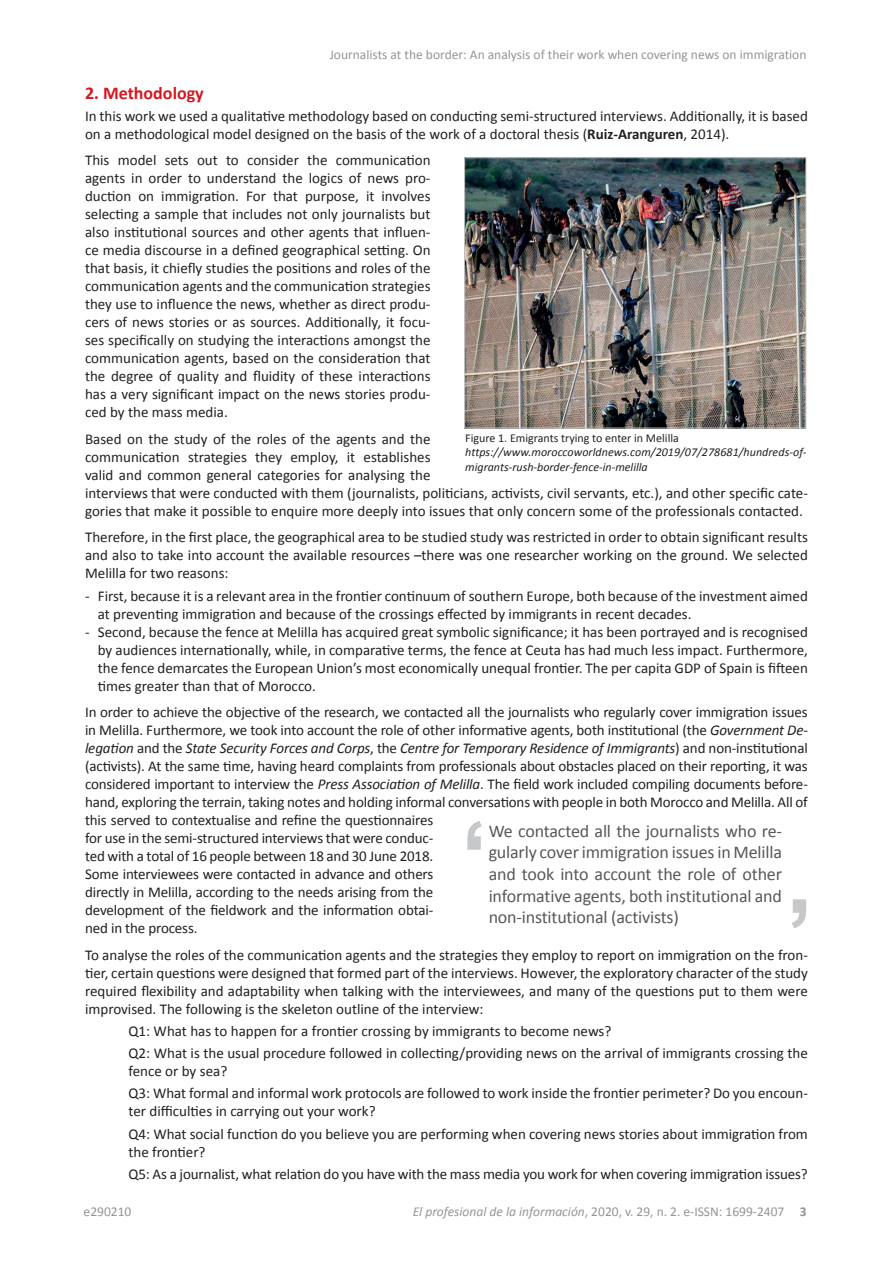
<style>
.page{position:relative;width:893px;height:1263px;background:#fff}
.page>*{position:absolute;margin:0;border:0;box-sizing:border-box;transform-origin:0 0}
.t1{font:18px/21.6px "Calibri";letter-spacing:-.01em;color:#57585a;text-align:justify}
.t2{font:700 18px "Calibri";color:#d7171f}
.t3{font:15px/18px "Calibri";letter-spacing:-.01em;color:#231f20}
.t4{font:13.5px "Calibri";color:#939598}
.t5{font:italic 12px/14.4px "Calibri";color:#231f20}
.t6{font:12px "Calibri";color:#231f20}
.s1{font-weight:700}
.s2{font-style:italic}
</style>
<div class="page">
<img style="left:466px;top:159px;width:338px;height:267px">
<div style="left:464px;top:157px;width:342px;height:271px;border:1px solid #c7c8ca"></div>
<svg style="left:792px;top:899px;width:14px;height:29px"></svg>
<svg style="left:467px;top:821px;width:15px;height:29px"></svg>
<p class="t4" style="left:330px;top:46px;width:478px">Journalists at the border: An analysis of their work when covering news on immigration</p>
<p class="t2" style="left:85px;top:81px;width:120px">2. Methodology</p>
<p class="t3" style="left:85px;top:106px;width:724px">In this work we used a qualitative methodology based on conducting semi-structured interviews. Additionally, it is based on a methodological model designed on the basis of the work of a doctoral thesis (<span class="s1">Ruiz-Aranguren</span>, 2014).</p>
<p class="t3" style="left:85px;top:151px;width:347px;text-align:justify">This model sets out to consider the communication agents in order to understand the logics of news pro&shy;duction on immigration. For that purpose, it involves selecting a sample that includes not only journalists but also institutional sources and other agents that influen&shy;ce media discourse in a defined geographical setting. On that basis, it chiefly studies the positions and roles of the communication agents and the communication strategies they use to influence the news, whether as direct produ&shy;cers of news stories or as sources. Additionally, it focu&shy;ses specifically on studying the interactions amongst the communication agents, based on the consideration that the degree of quality and fluidity of these interactions has a very significant impact on the news stories produ&shy;ced by the mass media.</p>
<p class="t3" style="left:85px;top:429px;width:724px">Based on the study of the roles of the agents and the<br>communication strategies they employ, it establishes<br>valid and common general categories for analysing the<br>interviews that were conducted with them (journalists, politicians, activists, civil servants, etc.), and other specific cate&shy;gories that make it possible to enquire more deeply into issues that only concern some of the professionals contacted.</p>
<p class="t3" style="left:85px;top:528px;width:724px;text-align:justify">Therefore, in the first place, the geographical area to be studied study was restricted in order to obtain significant results and also to take into account the available resources –there was one researcher working on the ground. We selected Melilla for two reasons:</p>
<p class="t3" style="left:98px;top:586px;width:712px;text-indent:-13px">- First, because it is a relevant area in the frontier continuum of southern Europe, both because of the investment aimed at preventing immigration and because of the crossings effected by immigrants in recent decades.</p>
<p class="t3" style="left:98px;top:622px;width:712px;text-align:justify;text-indent:-13px">- Second, because the fence at Melilla has acquired great symbolic significance; it has been portrayed and is recognised by audiences internationally, while, in comparative terms, the fence at Ceuta has had much less impact. Furthermore, the fence demarcates the European Union’s most economically unequal frontier. The per capita GDP of Spain is fifteen times greater than that of Morocco.</p>
<p class="t3" style="left:85px;top:702px;width:724px">In order to achieve the objective of the research, we contacted all the journalists who regularly cover immigration issues in Melilla. Furthermore, we took into account the role of other informative agents, both institutional (the <span class="s2">Government De&shy;legation</span> and the <span class="s2">State Security Forces and Corps</span>, the <span class="s2">Centre for Temporary Residence of Immigrants</span>) and non-institutional (activists). At the same time, having heard complaints from professionals about obstacles placed on their reporting, it was considered important to interview the <span class="s2">Press Association of Melilla</span>. The field work included compiling documents before&shy;hand, exploring the terrain, taking notes and holding informal conversations with people in both Morocco and Melilla. All of this served to contextualise and refine the questionnaires<br>for use in the semi-structured interviews that were conduc-<br>ted with a total of 16 people between 18 and 30 June 2018.<br>Some interviewees were contacted in advance and others<br>directly in Melilla, according to the needs arising from the<br>development of the fieldwork and the information obtai-<br>ned in the process.</p>
<p class="t3" style="left:85px;top:945px;width:724px;text-align:justify">To analyse the roles of the communication agents and the strategies they employ to report on immigration on the fron&shy;tier, certain questions were designed that formed part of the interviews. However, the exploratory character of the study required flexibility and adaptability when talking with the interviewees, and many of the questions put to them were improvised. The following is the skeleton outline of the interview:</p>
<p class="t3" style="left:129px;top:1019px;width:681px;line-height:22.2px">Q1: What has to happen for a frontier crossing by immigrants to become news?<br>Q2: What is the usual procedure followed in collecting/providing news on the arrival of immigrants crossing the</p>
<p class="t3" style="left:129px;top:1059px;width:681px;line-height:22.2px">fence or by sea?<br>Q3: What formal and informal work protocols are followed to work inside the frontier perimeter? Do you encoun-</p>
<p class="t3" style="left:129px;top:1100px;width:681px;line-height:22.2px">ter difficulties in carrying out your work?<br>Q4: What social function do you believe you are performing when covering news stories about immigration from</p>
<p class="t3" style="left:129px;top:1140px;width:681px;line-height:22.2px">the frontier?<br>Q5: As a journalist, what relation do you have with the mass media you work for when covering immigration issues?</p>
<p class="t6" style="left:465px;top:431px;width:215px">Figure 1. Emigrants trying to enter in Melilla</p>
<p class="t5" style="left:465px;top:445px;width:343px">https://www.moroccoworldnews.com/2019/07/278681/hundreds-of&shy;migrants-rush-border-fence-in-melilla</p>
<p class="t1" style="left:489px;top:819px;width:295px">We contacted all the journalists who re&shy;gularly cover immigration issues in Melilla and took into account the role of other informative agents, both institutional and non-institutional (activists)</p>
<p class="t4" style="left:84px;top:1203px;width:49px">e290210</p>
<p class="t4" style="left:413px;top:1203px;width:395px"><span class="s2">El profesional de la información</span>, 2020, v. 29, n. 2. e-ISSN: 1699-2407 <span class="s1">3</span></p>
</div>
